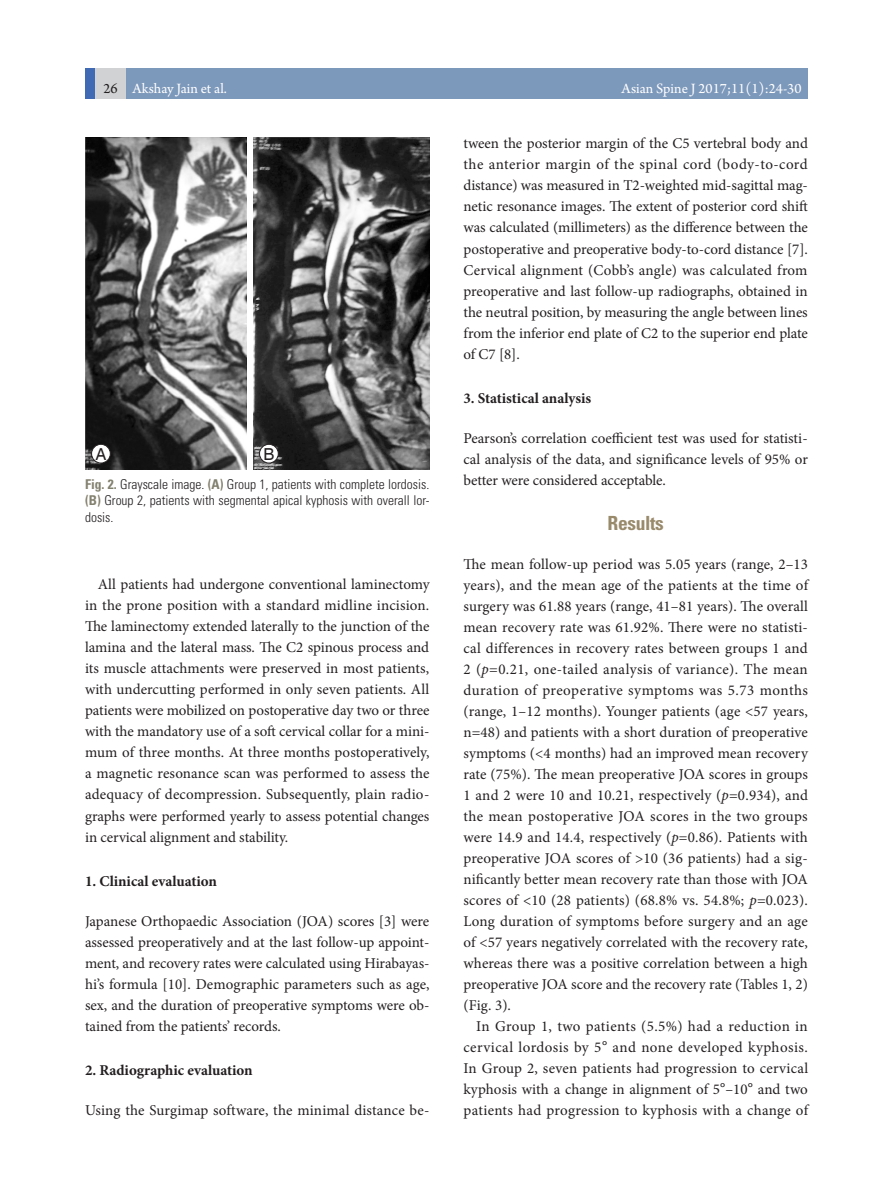
<style>
.page{position:relative;width:893px;height:1191px;background:#fff}
.page>*{position:absolute;margin:0;border:0;box-sizing:border-box;transform-origin:0 0}
.본문_대제목{font:700 condensed 19.5px "Univers LT Std";letter-spacing:-.02em;color:#998a6b}
.t1{font:16.5px "Helvetica";color:#231f20}
.본문_내용_첫문단{font:15px/21px "Minion Pro";letter-spacing:-.005em;color:#231f20;text-align:justify}
.본문_내용{font:15px/21px "Minion Pro";color:#231f20;text-align:justify}
.본문_중제목{font:700 15px "Minion Pro";letter-spacing:-.005em;color:#231f20}
.t2{font:15px "Arno Pro";color:#fff}
.표_그림설명{font:300 condensed 13.5px/16.2px "Univers LT Std";color:#231f20;text-align:justify}
.s1{color:#231f20}
.s2{font-weight:700;color:#82806e}
.s3{font-style:italic}
</style>
<div class="page">
<div style="left:85px;top:68px;width:58px;height:31px;background:#d1d2d4"></div>
<div style="left:126px;top:68px;width:682px;height:31px;background:#7c98bb"></div>
<div style="left:85px;top:68px;width:10px;height:31px;background:#406ab4"></div>
<img style="left:85px;top:137px;width:162px;height:332px">
<img style="left:253px;top:137px;width:176px;height:332px">
<div style="left:92px;top:444px;width:18px;height:19px;background:#fff;border-radius:50%"></div>
<div style="left:91px;top:444px;width:20px;height:19px;border:1px solid #231f20;border-radius:50%"></div>
<div style="left:260px;top:444px;width:18px;height:19px;background:#fff;border-radius:50%"></div>
<div style="left:259px;top:444px;width:19px;height:19px;border:1px solid #231f20;border-radius:50%"></div>
<p class="t2" style="left:103px;top:80px;width:125px"><span class="s1">26</span> Akshay Jain et al.</p>
<p class="t2" style="left:621px;top:80px;width:182px">Asian Spine J 2017;11(1):24-30</p>
<p class="t1" style="left:95px;top:444px;width:13px">A</p>
<p class="t1" style="left:263px;top:444px;width:13px">B</p>
<p class="표_그림설명" style="left:85px;top:476px;width:346px"><span class="s2">Fig. 2.</span> Grayscale image. <span class="s2">(A)</span> Group 1, patients with complete lordosis. <span class="s2">(B)</span> Group 2, patients with segmental apical kyphosis with overall lor&shy;dosis.</p>
<p class="본문_내용" style="left:85px;top:574px;width:346px;text-indent:13px">All patients had undergone conventional laminectomy in the prone position with a standard midline incision.<br>The laminectomy extended laterally to the junction of the lamina and the lateral mass. The C2 spinous process and its muscle attachments were preserved in most patients, with undercutting performed in only seven patients. All patients were mobilized on postoperative day two or three with the mandatory use of a soft cervical collar for a mini&shy;mum of three months. At three months postoperatively, a magnetic resonance scan was performed to assess the adequacy of decompression. Subsequently, plain radio&shy;graphs were performed yearly to assess potential changes in cervical alignment and stability.</p>
<p class="본문_중제목" style="left:85px;top:870px;width:134px">1. Clinical evaluation</p>
<p class="본문_내용_첫문단" style="left:85px;top:910px;width:346px">Japanese Orthopaedic Association (JOA) scores [3] were assessed preoperatively and at the last follow-up appoint&shy;ment, and recovery rates were calculated using Hirabayas&shy;hi’s formula [10]. Demographic parameters such as age, sex, and the duration of preoperative symptoms were ob&shy;tained from the patients’ records.</p>
<p class="본문_중제목" style="left:85px;top:1059px;width:169px">2. Radiographic evaluation</p>
<p class="본문_내용_첫문단" style="left:85px;top:1099px;width:346px">Using the Surgimap software, the minimal distance be-</p>
<p class="본문_내용_첫문단" style="left:463px;top:133px;width:346px">tween the posterior margin of the C5 vertebral body and the anterior margin of the spinal cord (body-to-cord distance) was measured in T2-weighted mid-sagittal mag&shy;netic resonance images. The extent of posterior cord shift was calculated (millimeters) as the difference between the postoperative and preoperative body-to-cord distance [7].<br>Cervical alignment (Cobb’s angle) was calculated from preoperative and last follow-up radiographs, obtained in the neutral position, by measuring the angle between lines from the inferior end plate of C2 to the superior end plate of C7 [8].</p>
<p class="본문_중제목" style="left:463px;top:387px;width:129px">3. Statistical analysis</p>
<p class="본문_내용_첫문단" style="left:463px;top:427px;width:346px">Pearson’s correlation coefficient test was used for statisti&shy;cal analysis of the data, and significance levels of 95% or better were considered acceptable.</p>
<p class="본문_대제목" style="left:608px;top:511px;width:58px">Results</p>
<p class="본문_내용_첫문단" style="left:463px;top:553px;width:346px">The mean follow-up period was 5.05 years (range, 2–13 years), and the mean age of the patients at the time of surgery was 61.88 years (range, 41–81 years). The overall mean recovery rate was 61.92%. There were no statisti&shy;cal differences in recovery rates between groups 1 and 2 (<span class="s3">p</span>=0.21, one-tailed analysis of variance). The mean duration of preoperative symptoms was 5.73 months (range, 1–12 months). Younger patients (age &lt;57 years, n=48) and patients with a short duration of preoperative symptoms (&lt;4 months) had an improved mean recovery rate (75%). The mean preoperative JOA scores in groups 1 and 2 were 10 and 10.21, respectively (<span class="s3">p</span>=0.934), and the mean postoperative JOA scores in the two groups were 14.9 and 14.4, respectively (<span class="s3">p</span>=0.86). Patients with preoperative JOA scores of &gt;10 (36 patients) had a sig&shy;nificantly better mean recovery rate than those with JOA scores of &lt;10 (28 patients) (68.8% vs. 54.8%; <span class="s3">p</span>=0.023).<br>Long duration of symptoms before surgery and an age of &lt;57 years negatively correlated with the recovery rate, whereas there was a positive correlation between a high preoperative JOA score and the recovery rate (Tables 1, 2) (Fig. 3).</p>
<p class="본문_내용" style="left:463px;top:1015px;width:346px;text-indent:13px">In Group 1, two patients (5.5%) had a reduction in cervical lordosis by 5° and none developed kyphosis.<br>In Group 2, seven patients had progression to cervical kyphosis with a change in alignment of 5°–10° and two patients had progression to kyphosis with a change of</p>
</div>
